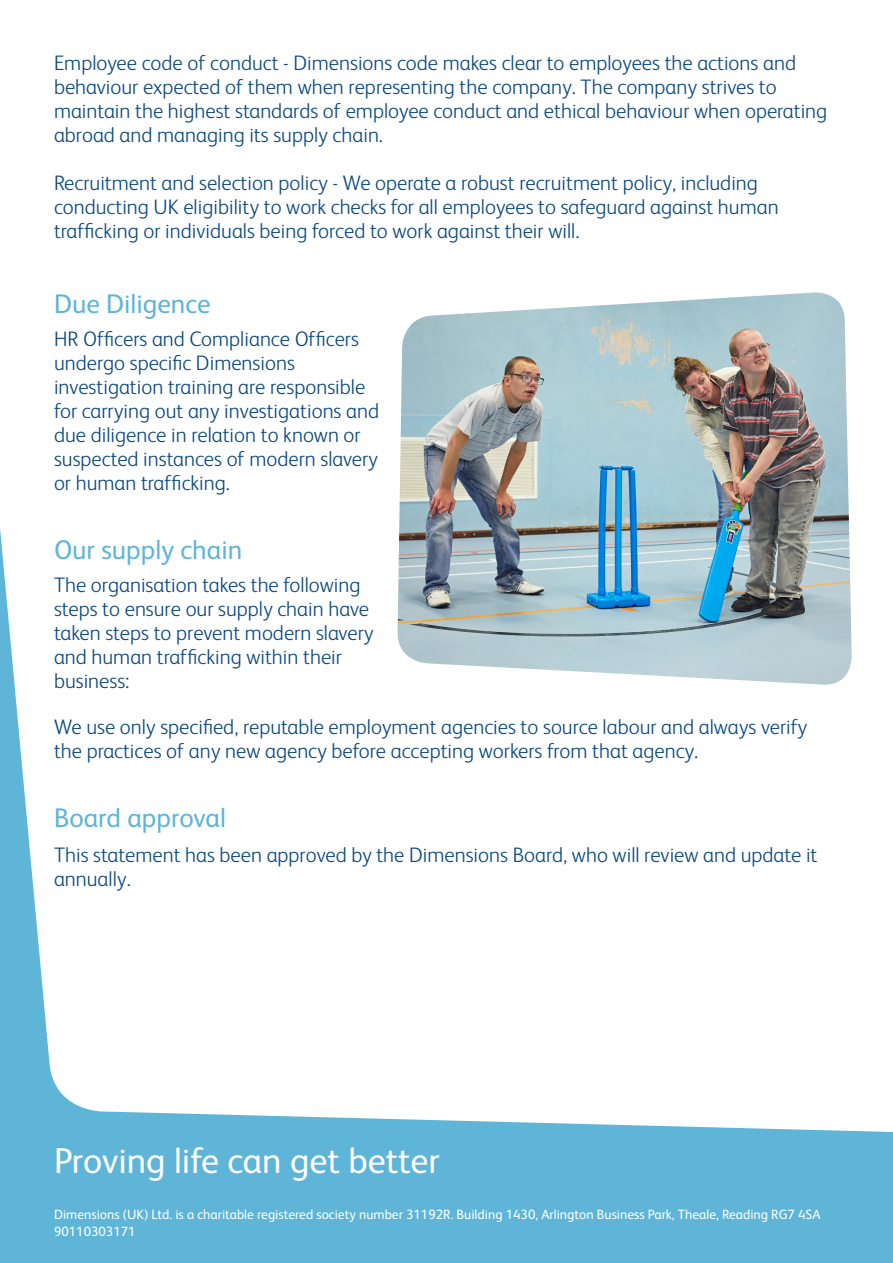
<style>
.page{position:relative;width:893px;height:1263px;background:#5eb5d7}
.page>*{position:absolute;margin:0;border:0;box-sizing:border-box;transform-origin:0 0}
.t1{font:36px "FS Albert";color:#fff}
.t2{font:27px "FS Albert";color:#5eb5d7}
.t3{font:300 21px/24px "FS Albert";color:#0d497f}
.t4{font:13.5px "FS Albert";color:#fff}
</style>
<div class="page">
<div style="left:0;top:0;width:893px;height:1132px;background:#fff"></div>
<img style="left:397px;top:292px;width:455px;height:393px">
<p class="t3" style="left:54px;top:50px;width:775px">Employee code of conduct - Dimensions code makes clear to employees the actions and behaviour expected of them when representing the company. The company strives to maintain the highest standards of employee conduct and ethical behaviour when operating abroad and managing its supply chain.</p>
<p class="t3" style="left:54px;top:170px;width:726px">Recruitment and selection policy - We operate a robust recruitment policy, including conducting UK eligibility to work checks for all employees to safeguard against human trafficking or individuals being forced to work against their will.</p>
<p class="t2" style="left:54px;top:286px;width:158px">Due Diligence</p>
<p class="t3" style="left:54px;top:326px;width:327px">HR Officers and Compliance Officers undergo specific Dimensions investigation training are responsible for carrying out any investigations and due diligence in relation to known or suspected instances of modern slavery or human trafficking.</p>
<p class="t2" style="left:54px;top:532px;width:190px">Our supply chain</p>
<p class="t3" style="left:54px;top:572px;width:321px">The organisation takes the following steps to ensure our supply chain have taken steps to prevent modern slavery and human trafficking within their business:</p>
<p class="t3" style="left:54px;top:714px;width:755px">We use only specified, reputable employment agencies to source labour and always verify the practices of any new agency before accepting workers from that agency.</p>
<p class="t2" style="left:54px;top:799px;width:174px">Board approval</p>
<p class="t3" style="left:54px;top:842px;width:765px">This statement has been approved by the Dimensions Board, who will review and update it annually.</p>
<p class="t1" style="left:54px;top:1136px;width:387px">Proving life can get better</p>
<p class="t4" style="left:54px;top:1206px;width:768px">Dimensions (UK) Ltd. is a charitable registered society number 31192R. Building 1430, Arlington Business Park, Theale, Reading RG7 4SA</p>
<p class="t4" style="left:54px;top:1222px;width:83px">90110303171</p>
</div>
